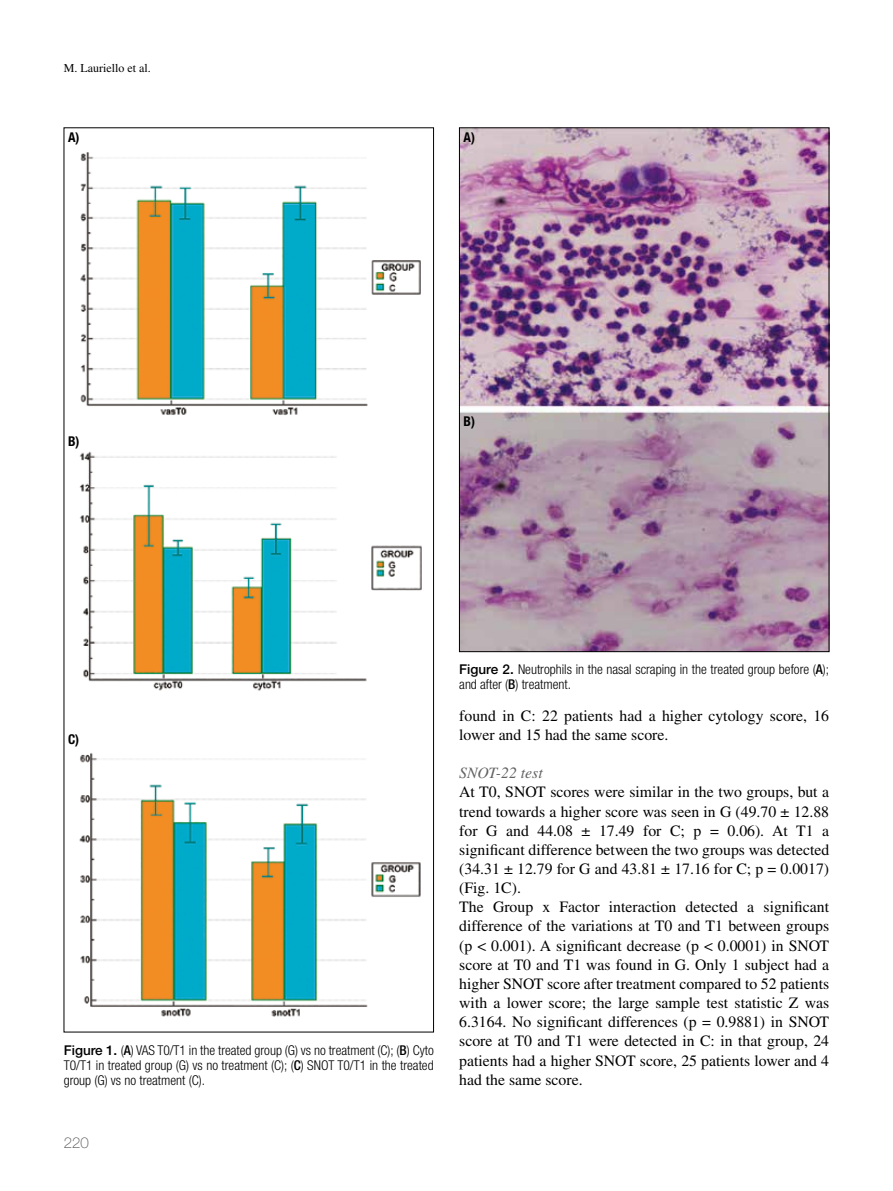
<style>
.page{position:relative;width:893px;height:1191px;background:#fff}
.page>*{position:absolute;margin:0;border:0;box-sizing:border-box;transform-origin:0 0}
.t1{font:15.75px/19.2px "Times LT Std";color:#000}
.t2{font:italic 15.75px "Times LT Std";color:#626261}
.t3{font:100 15px "Helvetica Neue LT Std";color:#484847}
.t4{font:300 condensed 13.5px/15px "Helvetica Neue LT Std";color:#000;text-align:justify}
.t5{font:700 condensed 13.5px "Helvetica Neue LT Std";color:#000}
.t6{font:12px "Times LT Std";color:#000}
.s1{font-weight:500;font-stretch:normal}
.s2{font-weight:500}
</style>
<div class="page">
<img style="left:79px;top:152px;width:343px;height:865px">
<img style="left:461px;top:130px;width:366px;height:520px">
<p class="t6" style="left:64px;top:61px;width:88px">M. Lauriello et al.</p>
<p class="t5" style="left:68px;top:128px;width:13px">A)</p>
<p class="t5" style="left:463px;top:128px;width:13px">A)</p>
<p class="t5" style="left:68px;top:432px;width:13px">B)</p>
<p class="t5" style="left:463px;top:413px;width:13px">B)</p>
<p class="t5" style="left:68px;top:731px;width:13px">C)</p>
<p class="t4" style="left:64px;top:1042px;width:371px"><span class="s1">Figure 1.</span> (<span class="s2">A</span>) VAS T0/T1 in the treated group (G) vs no treatment (C); (<span class="s2">B</span>) Cyto T0/T1 in treated group (G) vs no treatment (C); (<span class="s2">C</span>) SNOT T0/T1 in the treated group (G) vs no treatment (C).</p>
<p class="t3" style="left:64px;top:1134px;width:27px">220</p>
<p class="t4" style="left:459px;top:662px;width:371px"><span class="s1">Figure 2.</span> Neutrophils in the nasal scraping in the treated group before (<span class="s2">A</span>); and after (<span class="s2">B</span>) treatment.</p>
<p class="t1" style="left:459px;top:706px;width:371px">found in C: 22 patients had a higher cytology score, 16 lower and 15 had the same score.</p>
<p class="t2" style="left:459px;top:764px;width:85px">SNOT-22 test</p>
<p class="t1" style="left:459px;top:782px;width:371px">At T0, SNOT scores were similar in the two groups, but a trend towards a higher score was seen in G (49.70 ± 12.88 for G and 44.08 ± 17.49 for C; p = 0.06). At T1 a significant difference between the two groups was detected (34.31 ± 12.79 for G and 43.81 ± 17.16 for C; p = 0.0017) (Fig. 1C).<br>The Group x Factor interaction detected a significant difference of the variations at T0 and T1 between groups (p &lt; 0.001). A significant decrease (p &lt; 0.0001) in SNOT score at T0 and T1 was found in G. Only 1 subject had a higher SNOT score after treatment compared to 52 patients with a lower score; the large sample test statistic Z was 6.3164. No significant differences (p = 0.9881) in SNOT score at T0 and T1 were detected in C: in that group, 24 patients had a higher SNOT score, 25 patients lower and 4 had the same score.</p>
</div>
